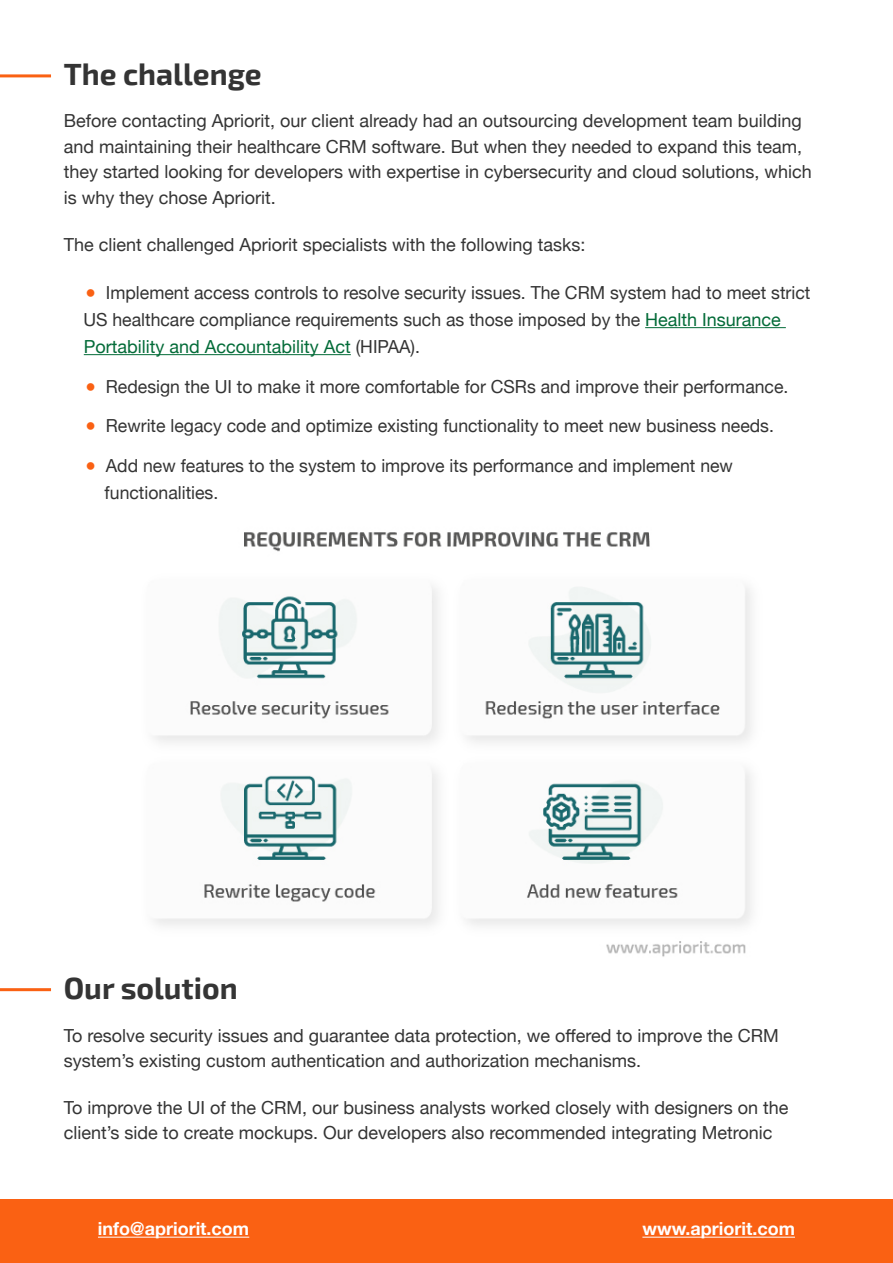
<style>
.page{position:relative;width:893px;height:1263px;background:#fff}
.page>*{position:absolute;margin:0;border:0;box-sizing:border-box;transform-origin:0 0}
.t1{font:700 30px "Exo 2";color:#343434}
.t2{font:18px/25.5px "Helvetica Neue";color:#343434}
.t3{font:700 18px "Helvetica Neue";color:#fff}
.s1{font-weight:500;color:#fa6113}
.s2{color:#036b38}
</style>
<div class="page">
<img style="left:154px;top:532px;width:598px;height:425px">
<div style="left:0;top:1199px;width:893px;height:64px;background:#fa6113"></div>
<hr style="left:98px;top:1237px;width:151px;height:1px;background:#fff">
<hr style="left:642px;top:1237px;width:153px;height:1px;background:#fff">
<hr style="left:645px;top:327px;width:141px;height:1px;background:#036b38">
<hr style="left:84px;top:354px;width:267px;height:1px;background:#036b38">
<hr style="left:0;top:74px;width:51px;height:3px;background:#fa6113">
<hr style="left:0;top:988px;width:51px;height:3px;background:#fa6113">
<h1 class="t1" style="left:64px;top:56px;width:199px">The challenge</h1>
<p class="t2" style="left:64px;top:109px;width:750px">Before contacting Apriorit, our client already had an outsourcing development team building and maintaining their healthcare CRM software. But when they needed to expand this team, they started looking for developers with expertise in cybersecurity and cloud solutions, which is why they chose Apriorit.</p>
<p class="t2" style="left:64px;top:232px;width:523px">The client challenged Apriorit specialists with the following tasks:</p>
<p class="t2" style="left:83px;top:280px;width:728px;line-height:27px"><span class="s1">●</span> Implement access controls to resolve security issues. The CRM system had to meet strict<br>US healthcare compliance requirements such as those imposed by the <span class="s2">Health Insurance<br>Portability and Accountability Act</span> (HIPAA).</p>
<p class="t2" style="left:85px;top:374px;width:705px"><span class="s1">●</span> Redesign the UI to make it more comfortable for CSRs and improve their performance.</p>
<p class="t2" style="left:85px;top:414px;width:690px"><span class="s1">●</span> Rewrite legacy code and optimize existing functionality to meet new business needs.</p>
<p class="t2" style="left:105px;top:453px;width:630px;line-height:27px;text-indent:-20px"><span class="s1">●</span> Add new features to the system to improve its performance and implement new functionalities.</p>
<h1 class="t1" style="left:64px;top:970px;width:176px">Our solution</h1>
<p class="t2" style="left:64px;top:1023px;width:716px">To resolve security issues and guarantee data protection, we offered to improve the CRM system’s existing custom authentication and authorization mechanisms.</p>
<p class="t2" style="left:64px;top:1096px;width:726px">To improve the UI of the CRM, our business analysts worked closely with designers on the client’s side to create mockups. Our developers also recommended integrating Metronic</p>
<p class="t3" style="left:98px;top:1215px;width:153px">info@apriorit.com</p>
<p class="t3" style="left:642px;top:1215px;width:154px">www.apriorit.com</p>
</div>
